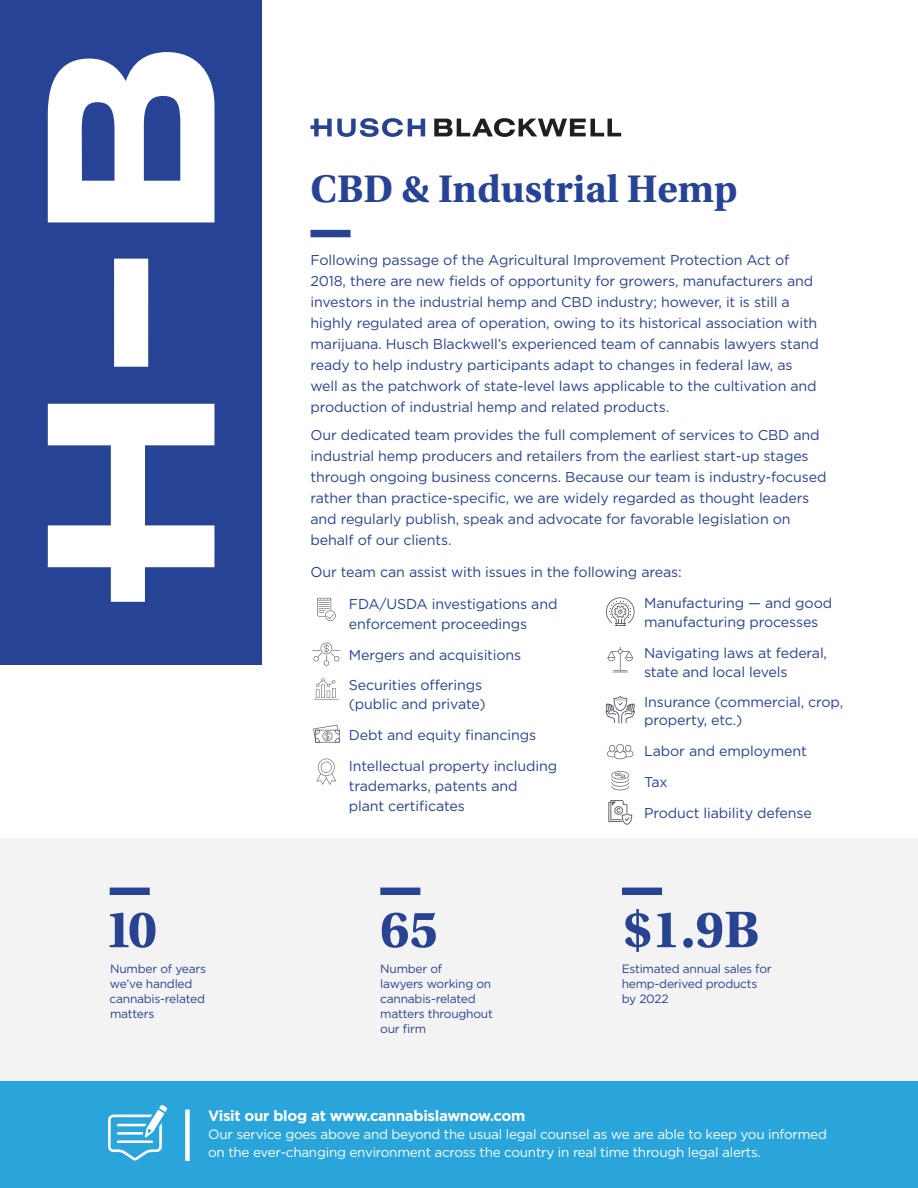
<style>
.page{position:relative;width:918px;height:1188px;background:#fff}
.page>*{position:absolute;margin:0;border:0;box-sizing:border-box;transform-origin:0 0}
.t1{font:700 54.15px "Utopia Std";color:#284392}
.t2{font:700 40.5px "Utopia Std";color:#274395}
.t3{font:700 15px "Gotham";letter-spacing:-.02em;color:#fff}
.t4{font:14.25px/21px "Gotham";letter-spacing:-.01em;color:#284392}
.t5{font:14.25px/30.8px "Gotham";letter-spacing:-.01em;color:#274395}
.t6{font:13.5px/18px "Gotham";letter-spacing:-.02em;color:#fff}
.t7{font:12px/15px "Gotham";letter-spacing:-.02em;color:#284392}
</style>
<div class="page">
<div style="left:0;top:838px;width:918px;height:243px;background:#f4f3f3"></div>
<div style="left:310px;top:230px;width:41px;height:7px;background:#284392"></div>
<svg style="left:310px;top:118px;width:115px;height:19px"></svg>
<svg style="left:434px;top:118px;width:187px;height:19px"></svg>
<div style="left:110px;top:888px;width:40px;height:7px;background:#284392"></div>
<div style="left:380px;top:888px;width:40px;height:7px;background:#284392"></div>
<div style="left:622px;top:888px;width:40px;height:7px;background:#284392"></div>
<div style="left:0;top:1081px;width:918px;height:107px;background:#29a5dc"></div>
<div style="left:185px;top:1110px;width:5px;height:51px;background:#fff"></div>
<svg style="left:108px;top:1105px;width:59px;height:56px"></svg>
<svg style="left:313px;top:725px;width:27px;height:18px"></svg>
<svg style="left:314px;top:678px;width:25px;height:22px"></svg>
<svg style="left:607px;top:744px;width:26px;height:15px"></svg>
<svg style="left:317px;top:598px;width:19px;height:23px"></svg>
<svg style="left:608px;top:647px;width:25px;height:26px"></svg>
<svg style="left:611px;top:771px;width:18px;height:19px"></svg>
<svg style="left:317px;top:759px;width:19px;height:26px"></svg>
<svg style="left:312px;top:643px;width:28px;height:23px"></svg>
<div style="left:0;top:0;width:261px;height:664px;background:#274395"></div>
<svg style="left:48px;top:404px;width:166px;height:198px"></svg>
<div style="left:114px;top:259px;width:34px;height:108px;background:#fff"></div>
<svg style="left:48px;top:52px;width:167px;height:170px"></svg>
<svg style="left:606px;top:597px;width:29px;height:29px"></svg>
<svg style="left:606px;top:697px;width:29px;height:27px"></svg>
<svg style="left:608px;top:800px;width:25px;height:25px"></svg>
<h2 class="t2" style="left:310px;top:165px;width:429px">CBD &amp; Industrial Hemp</h2>
<p class="t4" style="left:310px;top:249px;width:510px">Following passage of the Agricultural Improvement Protection Act of 2018, there are new fields of opportunity for growers, manufacturers and investors in the industrial hemp and CBD industry; however, it is still a highly regulated area of operation, owing to its historical association with marijuana. Husch Blackwell’s experienced team of cannabis lawyers stand ready to help industry participants adapt to changes in federal law, as well as the patchwork of state-level laws applicable to the cultivation and production of industrial hemp and related products.</p>
<p class="t4" style="left:310px;top:424px;width:518px">Our dedicated team provides the full complement of services to CBD and industrial hemp producers and retailers from the earliest start-up stages through ongoing business concerns. Because our team is industry-focused rather than practice-specific, we are widely regarded as thought leaders and regularly publish, speak and advocate for favorable legislation on behalf of our clients.</p>
<p class="t4" style="left:310px;top:561px;width:373px">Our team can assist with issues in the following areas:</p>
<p class="t5" style="left:349px;top:594px;width:210px;line-height:19.5px">FDA/USDA investigations and enforcement proceedings</p>
<p class="t5" style="left:349px;top:639px;width:174px">Mergers and acquisitions<br>Securities offerings</p>
<p class="t5" style="left:349px;top:689px;width:210px">(public and private)<br>Debt and equity financings<br>Intellectual property including</p>
<p class="t5" style="left:349px;top:776px;width:170px;line-height:20.2px">trademarks, patents and plant certificates</p>
<p class="t5" style="left:644px;top:594px;width:190px;line-height:18.8px">Manufacturing — and good manufacturing processes</p>
<p class="t5" style="left:644px;top:643px;width:184px;line-height:18.8px">Navigating laws at federal, state and local levels</p>
<p class="t5" style="left:644px;top:693px;width:201px;line-height:18px">Insurance (commercial, crop, property, etc.)</p>
<p class="t5" style="left:644px;top:736px;width:169px">Labor and employment<br>Tax<br>Product liability defense</p>
<h1 class="t1" style="left:380px;top:898px;width:59px">65</h1>
<h1 class="t1" style="left:623px;top:898px;width:138px">$1.9B</h1>
<p class="t7" style="left:622px;top:961px;width:152px">Estimated annual sales for hemp-derived products by 2022</p>
<h1 class="t1" style="left:105px;top:898px;width:54px">10</h1>
<p class="t7" style="left:110px;top:961px;width:98px">Number of years we’ve handled cannabis-related matters</p>
<p class="t7" style="left:380px;top:961px;width:114px">Number of<br>lawyers working on cannabis-related matters throughout our firm</p>
<p class="t3" style="left:208px;top:1106px;width:319px">Visit our blog at www.cannabislawnow.com</p>
<p class="t6" style="left:208px;top:1125px;width:620px">Our service goes above and beyond the usual legal counsel as we are able to keep you informed on the ever-changing environment across the country in real time through legal alerts.</p>
</div>
